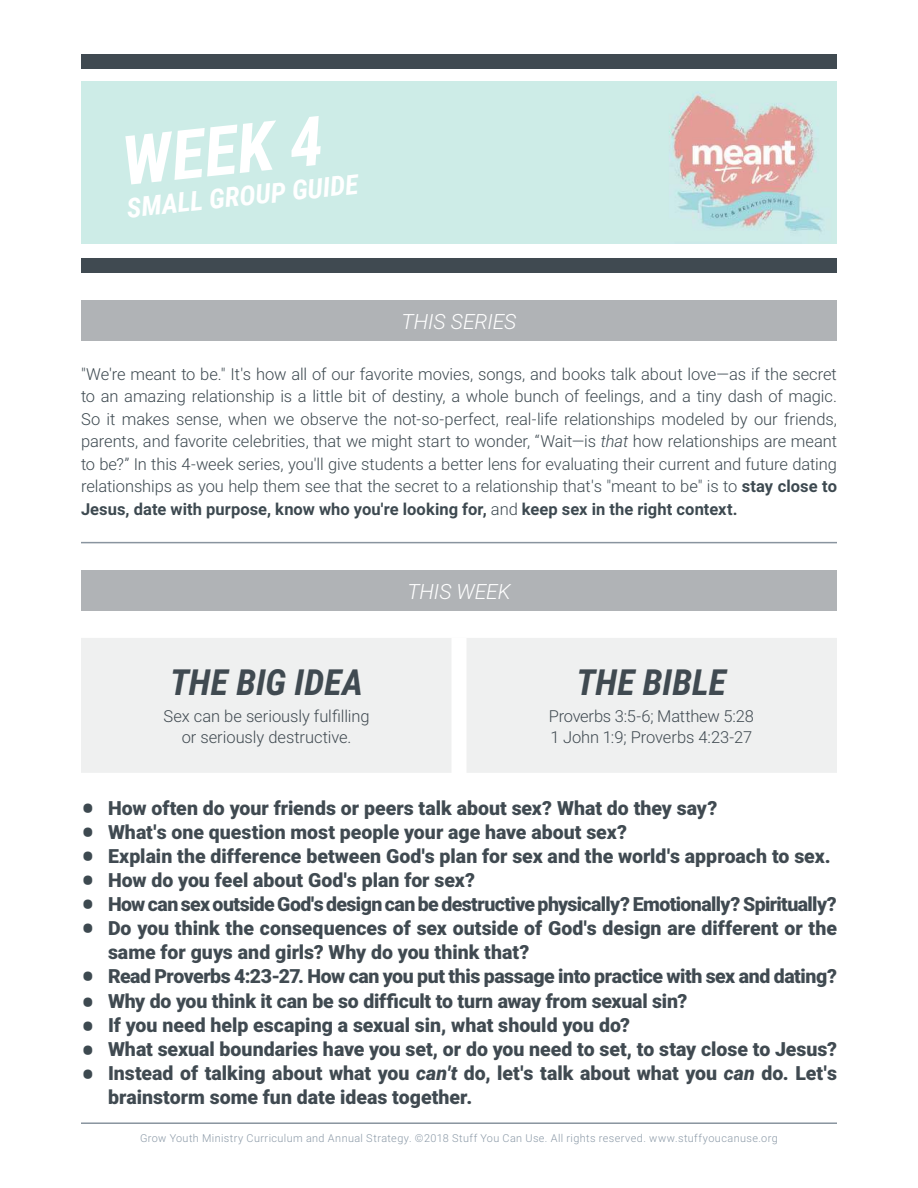
<style>
.page{position:relative;width:918px;height:1188px;background:#fff}
.page>*{position:absolute;margin:0;border:0;box-sizing:border-box;transform-origin:0 0}
.t1{font:italic 700 68.25px "Roboto Condensed";color:#fff}
.t2{font:italic 700 36px "Roboto Condensed";color:#404a51}
.t3{font:italic 700 27.3px "Roboto Condensed";color:#fff}
.t4{font:italic 300 21px "Roboto";letter-spacing:-.005em;color:#fff}
.t5{font:900 19.5px/24px "Roboto";color:#404a51}
.t6{font:900 19.5px "Roboto";letter-spacing:-.03em;color:#404a51}
.t7{font:900 19.5px "Roboto";letter-spacing:-.02em;color:#404a51}
.t8{font:300 16.5px/22.5px "Roboto";letter-spacing:-.005em;color:#3d4950;text-align:justify}
.t9{font:300 16.5px/21px "Roboto";letter-spacing:-.005em;color:#404a51;text-align:center}
.t10{font:300 10.8px "Roboto";letter-spacing:.04em;color:#8b99a7}
.s1{font-style:italic}
.s2{font-weight:700}
.s3{font-weight:700;font-size:37.5px;color:#3d4950}
</style>
<div class="page">
<img style="left:81px;top:82px;width:756px;height:162px">
<hr style="left:81px;top:1122px;width:756px;height:2px;background:#89949f">
<div style="left:81px;top:258px;width:756px;height:15px;background:#404a51"></div>
<div style="left:81px;top:54px;width:756px;height:15px;background:#404a51"></div>
<div style="left:81px;top:300px;width:756px;height:40px;background:#b0b3b6"></div>
<div style="left:81px;top:570px;width:756px;height:41px;background:#b0b3b6"></div>
<hr style="left:81px;top:542px;width:756px;height:1px;background:#89949f">
<div style="left:81px;top:638px;width:756px;height:135px;background:#eff0f0"></div>
<div style="left:452px;top:638px;width:15px;height:135px;background:#fff"></div>
<h1 class="t1" style="left:118px;top:122px;width:204px;rotate:-6deg">WEEK 4</h1>
<h3 class="t3" style="left:125px;top:193px;width:234px;rotate:-6deg">SMALL GROUP GUIDE</h3>
<p class="t4" style="left:402px;top:309px;width:116px">THIS SERIES</p>
<p class="t8" style="left:81px;top:364px;width:758px">"We're meant to be." It's how all of our favorite movies, songs, and books talk about love—as if the secret to an amazing relationship is a little bit of destiny, a whole bunch of feelings, and a tiny dash of magic.<br>So it makes sense, when we observe the not-so-perfect, real-life relationships modeled by our friends, parents, and favorite celebrities, that we might start to wonder, “Wait—is <span class="s1">that</span> how relationships are meant to be?” In this 4-week series, you'll give students a better lens for evaluating their current and future dating relationships as you help them see that the secret to a relationship that's "meant to be" is to <span class="s2">stay close to Jesus, date with purpose, know who you're looking for,</span> and <span class="s2">keep sex in the right context.</span></p>
<h2 class="t2" style="left:170px;top:661px;width:195px">THE BIG IDEA</h2>
<p class="t9" style="left:164px;top:705px;width:208px">Sex can be seriously fulfilling or seriously destructive.</p>
<p class="t4" style="left:407px;top:579px;width:105px">THIS WEEK</p>
<h2 class="t2" style="left:577px;top:661px;width:151px">THE BIBLE</h2>
<p class="t9" style="left:549px;top:707px;width:207px;text-align:left">Proverbs 3:5-6; Matthew 5:28<br>1 John 1:9; Proverbs 4:23-27</p>
<p class="t5" style="left:81px;top:797px;width:638px"><span class="s3">•</span> How often do your friends or peers talk about sex? What do they say?</p>
<p class="t5" style="left:81px;top:821px;width:547px"><span class="s3">•</span> What's one question most people your age have about sex?</p>
<p class="t5" style="left:81px;top:845px;width:751px"><span class="s3">•</span> Explain the difference between God's plan for sex and the world's approach to sex.</p>
<p class="t5" style="left:81px;top:869px;width:396px"><span class="s3">•</span> How do you feel about God's plan for sex?</p>
<p class="t6" style="left:81px;top:896px;width:757px"><span class="s3">•</span> How can sex outside God's design can be destructive physically? Emotionally? Spiritually?</p>
<p class="t5" style="left:108px;top:917px;width:730px;text-indent:-27px"><span class="s3">•</span> Do you think the consequences of sex outside of God's design are different or the same for guys and girls? Why do you think that?</p>
<p class="t7" style="left:81px;top:968px;width:757px"><span class="s3">•</span> Read Proverbs 4:23-27. How can you put this passage into practice with sex and dating?</p>
<p class="t5" style="left:81px;top:989px;width:608px"><span class="s3">•</span> Why do you think it can be so difficult to turn away from sexual sin?</p>
<p class="t5" style="left:81px;top:1015px;width:551px"><span class="s3">•</span> If you need help escaping a sexual sin, what should you do?</p>
<p class="t5" style="left:81px;top:1039px;width:758px"><span class="s3">•</span> What sexual boundaries have you set, or do you need to set, to stay close to Jesus?</p>
<p class="t5" style="left:108px;top:1063px;width:731px;text-indent:-27px"><span class="s3">•</span> Instead of talking about what you <span class="s1">can't</span> do, let's talk about what you <span class="s1">can</span> do. Let's brainstorm some fun date ideas together.</p>
<p class="t10" style="left:140px;top:1134px;width:639px">Grow Youth Ministry Curriculum and Annual Strategy. ©2018 Stuff You Can Use. All rights reserved. www.stuffyoucanuse.org</p>
</div>
